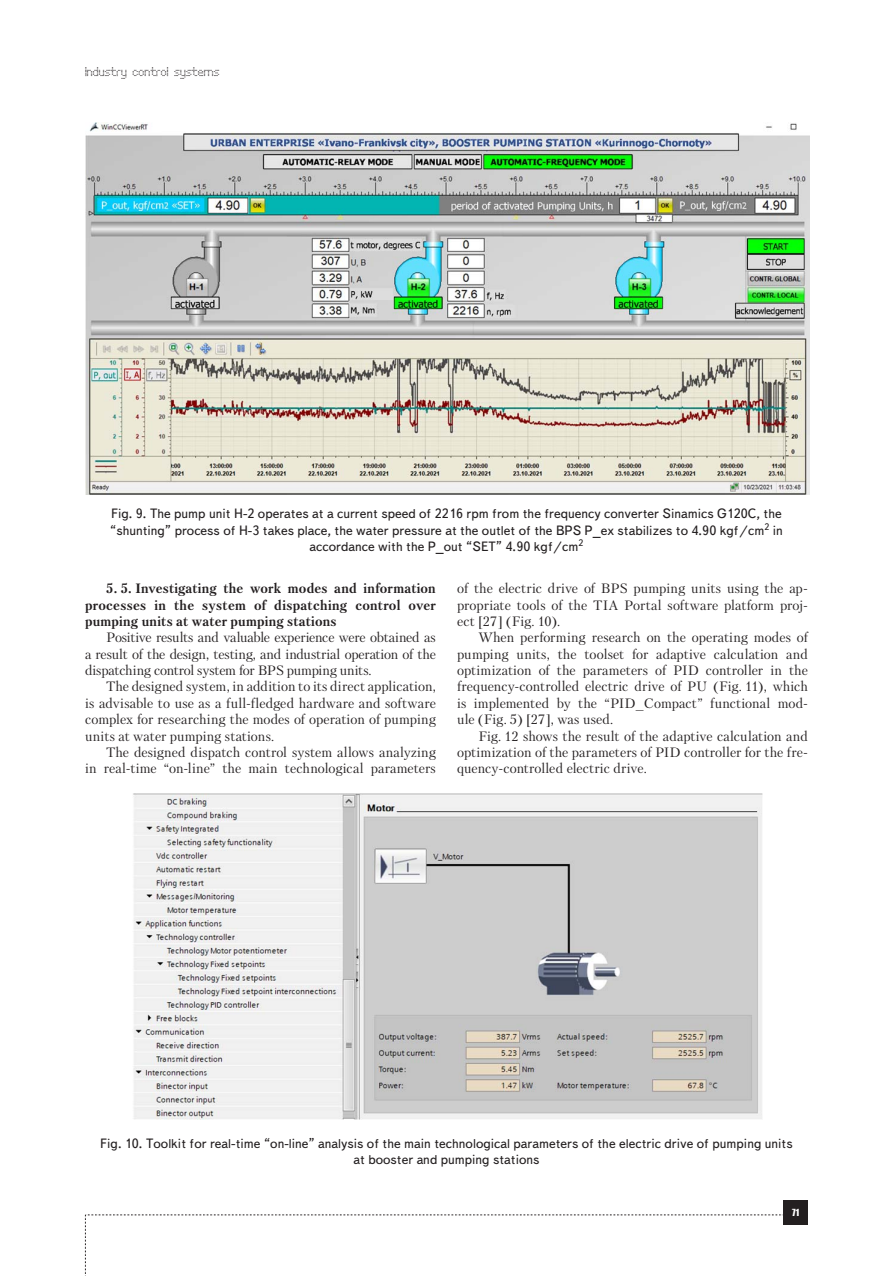
<style>
.page{position:relative;width:893px;height:1276px;background:#fff}
.page>*{position:absolute;margin:0;border:0;box-sizing:border-box;transform-origin:0 0}
.Text__англ{font:13.5px/16.4px "Petersburg C";color:#231f20;text-align:justify}
.Рисунок{font:13.5px/16.2px "Text Book C";color:#231f20;text-align:center}
.Text__англ-2{font:700 13.5px/16.4px "Petersburg C";letter-spacing:.01em;color:#231f20;text-align:justify}
.t1{font:12px "Perfo";letter-spacing:.015em;color:#231f20}
.t2{font:9px "Impact";color:#fff}
</style>
<div class="page">
<svg style="left:85px;top:1214px;width:699px;height:62px"></svg>
<div style="left:784px;top:1200px;width:24px;height:24px;background:#231f20"></div>
<img style="left:86px;top:122px;width:723px;height:372px">
<img style="left:133px;top:793px;width:629px;height:326px">
<p class="t1" style="left:85px;top:65px;width:136px">Industry control systems</p>
<p class="Рисунок" style="left:110px;top:506px;width:674px">Fig. 9. The pump unit H-2 operates at a current speed of 2216 rpm from the frequency converter Sinamics G120C, the “shunting” process of H-3 takes place, the water pressure at the outlet of the BPS P_ex stabilizes to 4.90 kgf/cm<sup>2</sup> in accordance with the P_out “SET” 4.90 kgf/cm<sup>2</sup></p>
<p class="Text__англ-2" style="left:85px;top:580px;width:352px;text-indent:21px">5. 5. Investigating the work modes and information processes in the system of dispatching control over pumping units at water pumping stations</p>
<p class="Text__англ" style="left:85px;top:629px;width:352px;text-indent:21px">Positive results and valuable experience were obtained as a result of the design, testing, and industrial operation of the dispatching control system for BPS pumping units.</p>
<p class="Text__англ" style="left:85px;top:678px;width:352px;text-indent:21px">The designed system, in addition to its direct application, is advisable to use as a full-fledged hardware and software complex for researching the modes of operation of pumping units at water pumping stations.</p>
<p class="Text__англ" style="left:85px;top:744px;width:352px;text-align:right">The designed dispatch control system allows analyzing<br>in real-time “on-line” the main technological parameters</p>
<p class="Text__англ" style="left:457px;top:580px;width:352px">of the electric drive of BPS pumping units using the ap&shy;propriate tools of the TIA Portal software platform proj&shy;ect [27] (Fig. 10).</p>
<p class="Text__англ" style="left:457px;top:629px;width:352px;text-indent:21px">When performing research on the operating modes of pumping units, the toolset for adaptive calculation and optimization of the parameters of PID controller in the frequency-controlled electric drive of PU (Fig. 11), which is implemented by the “PID_Compact” functional mod&shy;ule (Fig. 5) [27], was used.</p>
<p class="Text__англ" style="left:457px;top:727px;width:352px;text-indent:21px">Fig. 12 shows the result of the adaptive calculation and optimization of the parameters of PID controller for the fre&shy;quency-controlled electric drive.</p>
<p class="Рисунок" style="left:100px;top:1135px;width:694px">Fig. 10. Toolkit for real-time “on-line” analysis of the main technological parameters of the electric drive of pumping units at booster and pumping stations</p>
<p class="t2" style="left:792px;top:1205px;width:9px">71</p>
</div>
